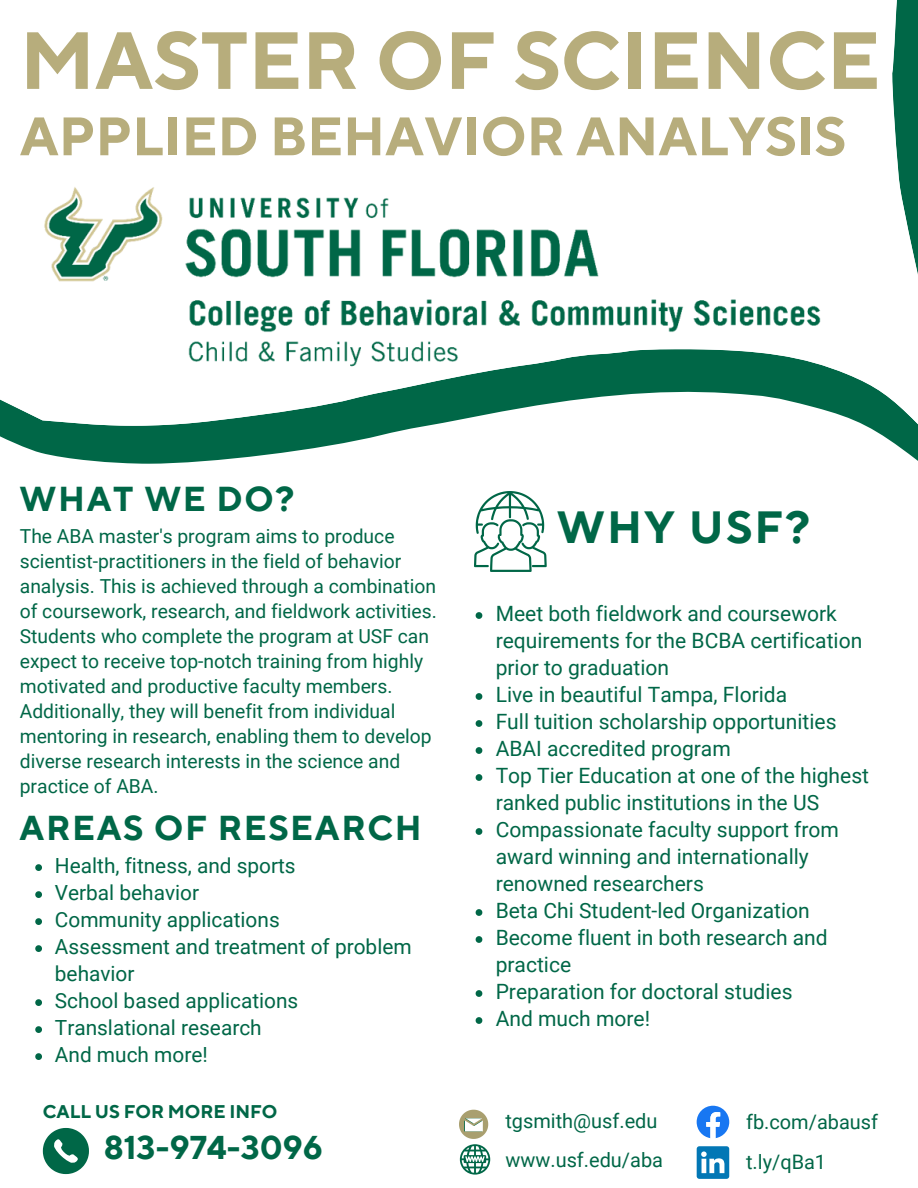
<style>
.page{position:relative;width:918px;height:1188px;background:#fff}
.page>*{position:absolute;margin:0;border:0;box-sizing:border-box;transform-origin:0 0}
.t1{font:700 80.85px "TT Norms Pro";color:#b7ad7c}
.t2{font:700 54px "TT Norms Pro";color:#b7ad7c}
.t3{font:700 45px "TT Norms Pro";letter-spacing:.05em;color:#006747}
.t4{font:700 34.5px "TT Norms Pro";letter-spacing:.05em;color:#006747}
.t5{font:700 32.85px "TT Norms Pro";color:#006747}
.t6{font:21px/27px "Roboto";color:#006747}
.t7{font:20.85px/27px "Roboto";color:#006747}
.t8{font:19.95px "Roboto";color:#006747}
.t9{font:19.35px/25px "Roboto";color:#006747}
.t10{font:700 18.3px "TT Norms Pro";color:#006747}
</style>
<div class="page">
<svg style="left:19px;top:445px;width:899px;height:19px"></svg>
<svg style="left:1px;top:0;width:917px;height:445px"></svg>
<svg style="left:43px;top:1128px;width:46px;height:46px"></svg>
<svg style="left:459px;top:1110px;width:31px;height:65px"></svg>
<img style="left:0;top:156px;width:898px;height:281px">
<svg style="left:474px;top:491px;width:73px;height:81px"></svg>
<svg style="left:697px;top:1106px;width:32px;height:32px"></svg>
<svg style="left:697px;top:1146px;width:32px;height:33px"></svg>
<svg style="left:35px;top:864px;width:7px;height:7px"></svg>
<svg style="left:35px;top:891px;width:7px;height:7px"></svg>
<svg style="left:35px;top:918px;width:7px;height:7px"></svg>
<svg style="left:35px;top:945px;width:7px;height:7px"></svg>
<svg style="left:35px;top:999px;width:7px;height:7px"></svg>
<svg style="left:35px;top:1026px;width:7px;height:7px"></svg>
<svg style="left:35px;top:1053px;width:7px;height:7px"></svg>
<svg style="left:476px;top:612px;width:6px;height:7px"></svg>
<svg style="left:476px;top:693px;width:6px;height:7px"></svg>
<svg style="left:476px;top:720px;width:6px;height:7px"></svg>
<svg style="left:476px;top:747px;width:6px;height:7px"></svg>
<svg style="left:476px;top:774px;width:6px;height:7px"></svg>
<svg style="left:476px;top:828px;width:6px;height:7px"></svg>
<svg style="left:476px;top:909px;width:6px;height:7px"></svg>
<svg style="left:476px;top:936px;width:6px;height:7px"></svg>
<svg style="left:476px;top:990px;width:6px;height:7px"></svg>
<svg style="left:476px;top:1017px;width:6px;height:7px"></svg>
<p class="t1" style="left:20px;top:12px;width:862px">MASTER OF SCIENCE</p>
<p class="t2" style="left:20px;top:104px;width:828px">APPLIED BEHAVIOR ANALYSIS</p>
<p class="t4" style="left:20px;top:478px;width:276px">WHAT WE DO?</p>
<p class="t9" style="left:20px;top:524px;width:419px">The ABA master's program aims to produce scientist-practitioners in the field of behavior analysis. This is achieved through a combination of coursework, research, and fieldwork activities.<br>Students who complete the program at USF can expect to receive top-notch training from highly motivated and productive faculty members.<br>Additionally, they will benefit from individual mentoring in research, enabling them to develop diverse research interests in the science and practice of ABA.</p>
<p class="t4" style="left:20px;top:807px;width:404px">AREAS OF RESEARCH</p>
<p class="t7" style="left:55px;top:853px;width:242px">Health, fitness, and sports</p>
<p class="t7" style="left:55px;top:880px;width:146px">Verbal behavior</p>
<p class="t7" style="left:55px;top:907px;width:226px">Community applications</p>
<p class="t7" style="left:55px;top:934px;width:358px">Assessment and treatment of problem behavior</p>
<p class="t7" style="left:55px;top:988px;width:245px">School based applications</p>
<p class="t7" style="left:55px;top:1015px;width:208px">Translational research</p>
<p class="t7" style="left:55px;top:1042px;width:154px">And much more!</p>
<p class="t10" style="left:43px;top:1100px;width:236px">CALL US FOR MORE INFO</p>
<p class="t5" style="left:104px;top:1127px;width:221px">813-974-3096</p>
<p class="t3" style="left:557px;top:500px;width:255px">WHY USF?</p>
<p class="t6" style="left:496px;top:600px;width:368px">Meet both fieldwork and coursework requirements for the BCBA certification prior to graduation</p>
<p class="t6" style="left:496px;top:681px;width:293px">Live in beautiful Tampa, Florida</p>
<p class="t6" style="left:496px;top:708px;width:342px">Full tuition scholarship opportunities</p>
<p class="t6" style="left:496px;top:735px;width:237px">ABAI accredited program</p>
<p class="t6" style="left:496px;top:762px;width:375px">Top Tier Education at one of the highest ranked public institutions in the US</p>
<p class="t6" style="left:496px;top:816px;width:345px">Compassionate faculty support from award winning and internationally renowned researchers</p>
<p class="t6" style="left:496px;top:897px;width:316px">Beta Chi Student-led Organization</p>
<p class="t6" style="left:496px;top:924px;width:334px">Become fluent in both research and practice</p>
<p class="t6" style="left:496px;top:978px;width:298px">Preparation for doctoral studies</p>
<p class="t6" style="left:496px;top:1005px;width:156px">And much more!</p>
<p class="t8" style="left:505px;top:1109px;width:154px">tgsmith@usf.edu</p>
<p class="t8" style="left:505px;top:1148px;width:159px">www.usf.edu/aba</p>
<p class="t8" style="left:746px;top:1111px;width:134px">fb.com/abausf</p>
<p class="t8" style="left:746px;top:1150px;width:82px">t.ly/qBa1</p>
</div>
